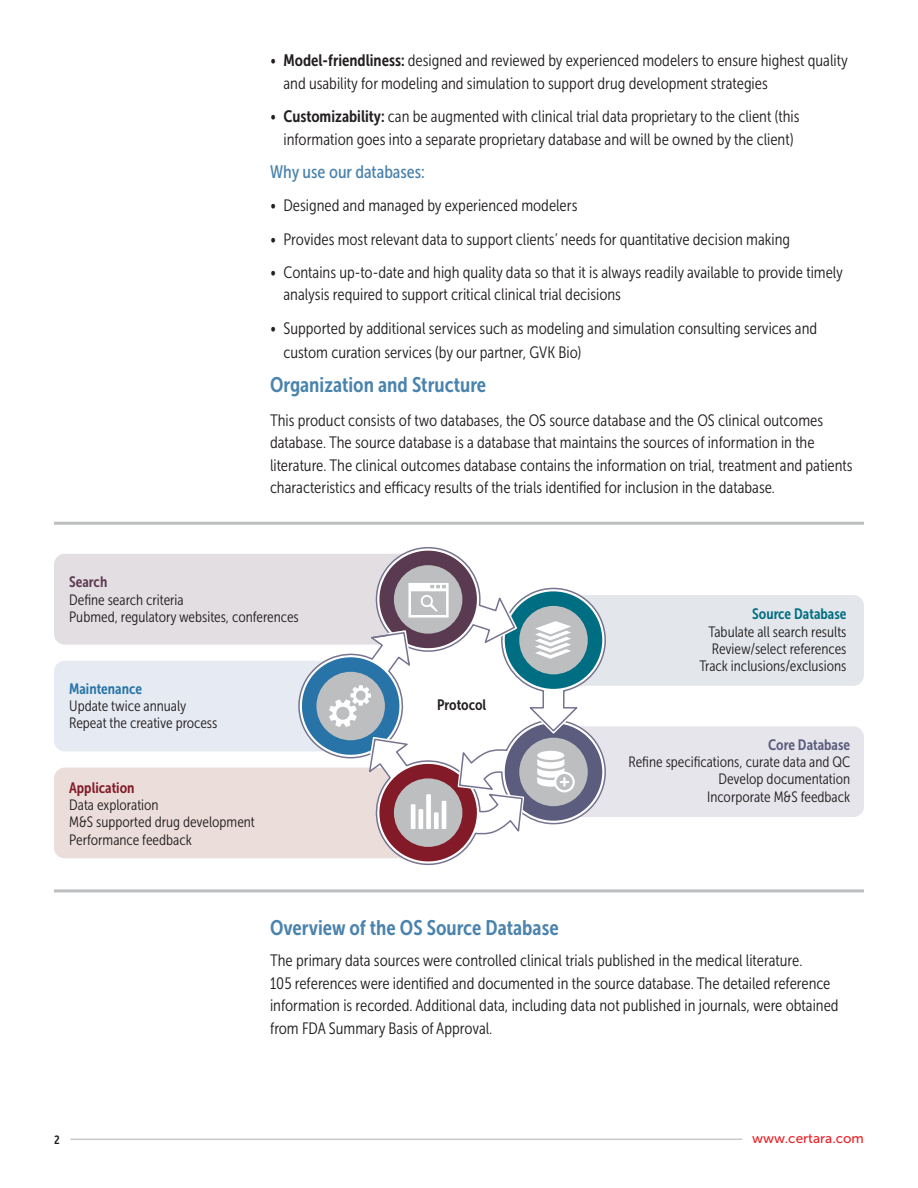
<style>
.page{position:relative;width:918px;height:1188px;background:#fff}
.page>*{position:absolute;margin:0;border:0;box-sizing:border-box;transform-origin:0 0}
.t1{font:21px "Museo Sans Cond 700";color:#4a83ad}
.t2{font:18px "Museo Sans Cond 500";color:#4a83ad}
.t3{font:16.5px/22.5px "Museo Sans Cond 300";color:#231f20}
.t4{font:15px/17.2px "Museo Sans Cond 300";color:#231f20}
.t5{font:15px "Museo Sans Cond 700";color:#006e82}
.t6{font:15px "Museo Sans Cond 700";color:#5b5c7e}
.t7{font:15px "Museo Sans Cond 700";color:#2874a8}
.t8{font:15px "Museo Sans Cond 700";color:#821a28}
.t9{font:15px "Museo Sans Cond 700";color:#231f20}
.t10{font:15px "Museo Sans Cond 700";color:#5a3a50}
.t11{font:13.5px "Museo Sans 500";color:#eb2227}
.t12{font:12px "Museo Sans Cond 700";color:#231f20}
.s1{font-family:"Museo Sans Cond 700"}
</style>
<div class="page">
<hr style="left:70px;top:1139px;width:672px;height:1px;background:#c7c9cb">
<div style="left:554px;top:726px;width:310px;height:91px;background:#e6e5eb;border-radius:11px"></div>
<div style="left:54px;top:768px;width:374px;height:90px;background:#ebddd9;border-radius:11px"></div>
<div style="left:54px;top:661px;width:297px;height:90px;background:#e6eaf2;border-radius:11px"></div>
<div style="left:54px;top:554px;width:376px;height:91px;background:#e3dee2;border-radius:11px"></div>
<div style="left:554px;top:595px;width:310px;height:91px;background:#e3e7eb;border-radius:11px"></div>
<svg style="left:290px;top:547px;width:316px;height:319px"></svg>
<hr style="left:54px;top:889px;width:810px;height:3px;background:#bcbec0">
<hr style="left:54px;top:522px;width:810px;height:3px;background:#bcbec0">
<p class="t3" style="left:283px;top:50px;width:566px;text-indent:-13px">• <span class="s1">Model-friendliness:</span> designed and reviewed by experienced modelers to ensure highest quality and usability for modeling and simulation to support drug development strategies</p>
<p class="t3" style="left:270px;top:105px;width:531px;text-align:center">• <span class="s1">Customizability:</span> can be augmented with clinical trial data proprietary to the client (this information goes into a separate proprietary database and will be owned by the client)</p>
<p class="t2" style="left:270px;top:162px;width:156px">Why use our databases:</p>
<p class="t3" style="left:270px;top:194px;width:309px">• Designed and managed by experienced modelers</p>
<p class="t3" style="left:270px;top:228px;width:522px">• Provides most relevant data to support clients’ needs for quantitative decision making</p>
<p class="t3" style="left:283px;top:261px;width:561px;text-indent:-13px">• Contains up-to-date and high quality data so that it is always readily available to provide timely analysis required to support critical clinical trial decisions</p>
<p class="t3" style="left:283px;top:316px;width:535px;line-height:24px;text-indent:-13px">• Supported by additional services such as modeling and simulation consulting services and custom curation services (by our partner, GVK Bio)</p>
<p class="t1" style="left:270px;top:374px;width:218px">Organization and Structure</p>
<p class="t3" style="left:270px;top:409px;width:584px">This product consists of two databases, the OS source database and the OS clinical outcomes database. The source database is a database that maintains the sources of information in the literature. The clinical outcomes database contains the information on trial, treatment and patients characteristics and efficacy results of the trials identified for inclusion in the database.</p>
<p class="t10" style="left:69px;top:574px;width:40px">Search</p>
<p class="t4" style="left:69px;top:591px;width:231px">Define search criteria<br>Pubmed, regulatory websites, conferences</p>
<p class="t7" style="left:69px;top:680px;width:74px">Maintenance</p>
<p class="t4" style="left:69px;top:697px;width:150px">Update twice annualy<br>Repeat the creative process</p>
<p class="t8" style="left:69px;top:779px;width:67px">Application</p>
<p class="t4" style="left:69px;top:796px;width:187px">Data exploration<br>M&amp;S supported drug development<br>Performance feedback</p>
<p class="t9" style="left:437px;top:697px;width:51px">Protocol</p>
<p class="t5" style="left:752px;top:606px;width:96px">Source Database</p>
<p class="t4" style="left:699px;top:623px;width:149px;text-align:right">Tabulate all search results<br>Review/select references<br>Track inclusions/exclusions</p>
<p class="t6" style="left:768px;top:736px;width:84px">Core Database</p>
<p class="t4" style="left:629px;top:753px;width:223px;text-align:right">Refine specifications, curate data and QC<br>Develop documentation<br>Incorporate M&amp;S feedback</p>
<p class="t1" style="left:270px;top:916px;width:290px">Overview of the OS Source Database</p>
<p class="t3" style="left:270px;top:949px;width:570px">The primary data sources were controlled clinical trials published in the medical literature.<br>105 references were identified and documented in the source database. The detailed reference information is recorded. Additional data, including data not published in journals, were obtained from FDA Summary Basis of Approval.</p>
<p class="t12" style="left:54px;top:1133px;width:7px">2</p>
<p class="t11" style="left:752px;top:1131px;width:113px">www.certara.com</p>
</div>
